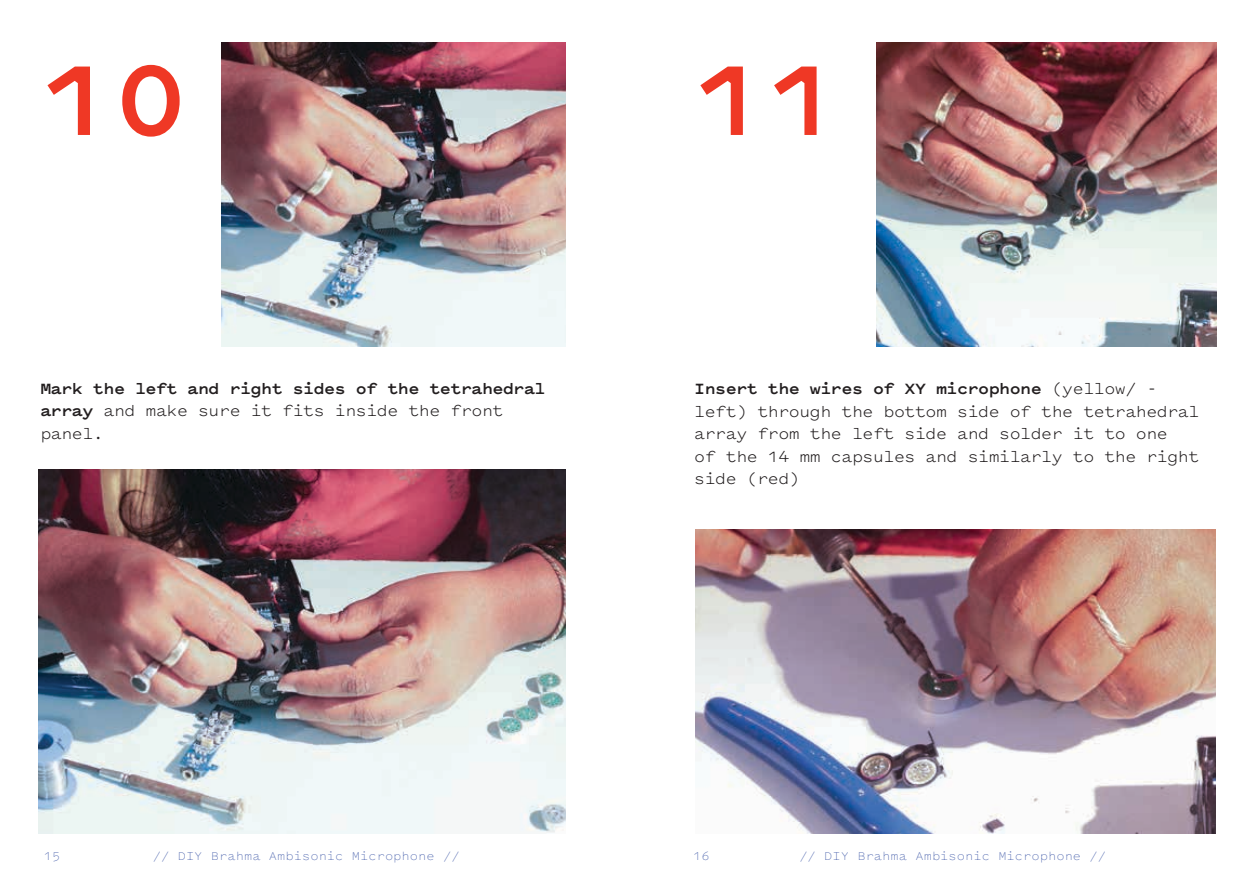
<style>
.page{position:relative;width:1259px;height:893px;background:#fff}
.page>*{position:absolute;margin:0;border:0;box-sizing:border-box;transform-origin:0 0}
.t1{font:700 120px "Pitch Sans";color:#ef3825}
.t2{font:18px/22.5px "Pitch Sans";letter-spacing:-.03em;color:#231f20}
.t3{font:700 18px/22.5px "Pitch Sans";letter-spacing:-.03em;color:#231f20}
.t4{font:300 13.5px "Pitch Sans";color:#3954a5}
.s1{font-weight:400}
.s2{font-weight:700}
</style>
<div class="page">
<img style="left:38px;top:469px;width:528px;height:364px">
<img style="left:221px;top:43px;width:345px;height:303px">
<img style="left:876px;top:43px;width:340px;height:303px">
<img style="left:695px;top:530px;width:520px;height:303px">
<h1 class="t1" style="left:40px;top:19px;width:149px">10</h1>
<p class="t3" style="left:40px;top:377px;width:507px">Mark the left and right sides of the tetrahedral array <span class="s1">and make sure it fits inside the front panel.</span></p>
<h1 class="t1" style="left:693px;top:19px;width:149px">11</h1>
<p class="t2" style="left:694px;top:377px;width:507px"><span class="s2">Insert the wires of XY microphone</span> (yellow/ - left) through the bottom side of the tetrahedral array from the left side and solder it to one<br>of the 14 mm capsules and similarly to the right side (red)</p>
<p class="t4" style="left:153px;top:847px;width:308px">// DIY Brahma Ambisonic Microphone //</p>
<p class="t4" style="left:799px;top:847px;width:308px">// DIY Brahma Ambisonic Microphone //</p>
<p class="t4" style="left:44px;top:847px;width:18px">15</p>
<p class="t4" style="left:693px;top:847px;width:18px">16</p>
</div>
